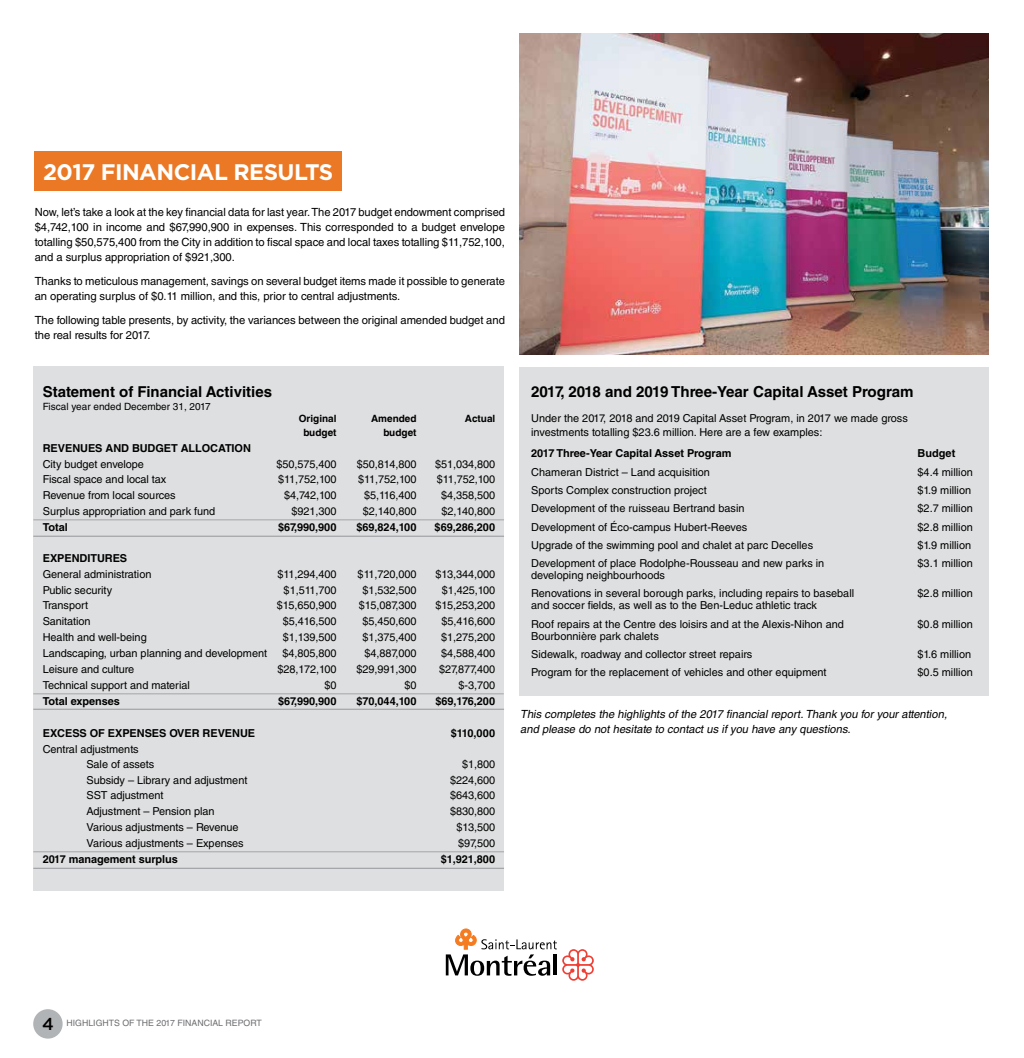
<style>
.page{position:relative;width:1024px;height:1058px;background:#fff}
.page>*{position:absolute;margin:0;border:0;box-sizing:border-box;transform-origin:0 0}
.t1{font:700 22.5px "Gotham";letter-spacing:-.025em;color:#fff}
.t2{font:700 15.12px "Helvetica LT Std";color:#000}
.t3{font:700 15px "Helvetica LT Std";color:#000}
.t4{font:11.25px/15px "Helvetica LT Std";letter-spacing:-.005em;color:#000}
.t5{font:italic 11.25px/15.1px "Helvetica LT Std";color:#000}
.t6{font:11px/18.2px "Helvetica LT Std";letter-spacing:-.005em;color:#000}
.t7{font:700 11px "Helvetica LT Std";letter-spacing:-.005em;color:#000}
.t8{font:700 11px "Helvetica LT";letter-spacing:-.005em;color:#000}
.t9{font:700 10px "Helvetica LT";color:#000}
.t10{font:10px "Helvetica LT Std";color:#000}
.t11{font:8.75px "Helvetica LT Std";color:#6d6e71}
.s1{font-family:"Helvetica LT"}
.s2{font-family:"Gotham";font-weight:500;font-size:17.25px;color:#000}
</style>
<div class="page">
<div style="left:33px;top:366px;width:471px;height:524px;background:#dedfe0"></div>
<div style="left:519px;top:367px;width:469px;height:328px;background:#dedfe0"></div>
<hr style="left:33px;top:535px;width:471px;height:2px;background:#a3a5a8">
<hr style="left:33px;top:519px;width:471px;height:1px;background:#a3a5a8">
<hr style="left:33px;top:693px;width:471px;height:1px;background:#a3a5a8">
<hr style="left:33px;top:708px;width:471px;height:2px;background:#a3a5a8">
<hr style="left:33px;top:851px;width:471px;height:1px;background:#a3a5a8">
<hr style="left:33px;top:867px;width:471px;height:2px;background:#a3a5a8">
<div style="left:34px;top:151px;width:308px;height:40px;background:#ea7824"></div>
<img style="left:519px;top:34px;width:469px;height:320px">
<svg style="left:446px;top:928px;width:148px;height:52px"></svg>
<div style="left:33px;top:1009px;width:30px;height:29px;background:#b1b4b6;border-radius:50%"></div>
<h1 class="t1" style="left:43px;top:157px;width:292px">2017 FINANCIAL RESULTS</h1>
<p class="t4" style="left:35px;top:204px;width:472px;text-align:justify">Now, let’s take a look at the key <span class="s1">financial data</span> for last year. The 2017 budget endowment comprised $4,742,100 in income and $67,990,900 in expenses. This corresponded to a budget envelope totalling $50,575,400 from the City in addition to fiscal space and local taxes totalling $11,752,100, and a surplus appropriation of $921,300.</p>
<p class="t4" style="left:35px;top:273px;width:472px">Thanks to meticulous management, savings on several budget items made it possible to generate an operating surplus of $0.11 million, and this, prior to central adjustments.</p>
<p class="t4" style="left:35px;top:312px;width:472px">The following table presents, by activity, the variances between the original amended budget and the real results for 2017.</p>
<h3 class="t3" style="left:43px;top:383px;width:231px">Statement of Financial Activities</h3>
<p class="t10" style="left:43px;top:400px;width:169px">Fiscal year ended December 31, 2017</p>
<p class="t9" style="left:299px;top:412px;width:39px">Original</p>
<p class="t9" style="left:371px;top:412px;width:47px">Amended</p>
<p class="t9" style="left:465px;top:412px;width:32px">Actual</p>
<p class="t9" style="left:303px;top:426px;width:35px">budget</p>
<p class="t9" style="left:383px;top:426px;width:35px">budget</p>
<p class="t8" style="left:43px;top:441px;width:210px">REVENUES AND BUDGET ALLOCATION</p>
<p class="t6" style="left:43px;top:454px;width:103px">City budget envelope</p>
<p class="t6" style="left:276px;top:454px;width:62px">$50,575,400</p>
<p class="t6" style="left:357px;top:454px;width:61px">$50,814,800</p>
<p class="t6" style="left:435px;top:454px;width:62px">$51,034,800</p>
<p class="t6" style="left:43px;top:470px;width:125px">Fiscal space and local tax</p>
<p class="t6" style="left:278px;top:470px;width:60px">$11,752,100</p>
<p class="t6" style="left:358px;top:470px;width:60px">$11,752,100</p>
<p class="t6" style="left:437px;top:470px;width:60px">$11,752,100</p>
<p class="t6" style="left:43px;top:486px;width:134px">Revenue from local sources</p>
<p class="t6" style="left:284px;top:486px;width:54px">$4,742,100</p>
<p class="t6" style="left:364px;top:486px;width:54px">$5,116,400</p>
<p class="t6" style="left:441px;top:486px;width:56px">$4,358,500</p>
<p class="t6" style="left:43px;top:502px;width:174px">Surplus appropriation and park fund</p>
<p class="t6" style="left:291px;top:502px;width:47px">$921,300</p>
<p class="t6" style="left:363px;top:502px;width:55px">$2,140,800</p>
<p class="t6" style="left:441px;top:502px;width:55px">$2,140,800</p>
<p class="t7" style="left:43px;top:520px;width:27px">Total</p>
<p class="t7" style="left:278px;top:520px;width:60px">$67,990,900</p>
<p class="t7" style="left:356px;top:520px;width:62px">$69,824,100</p>
<p class="t7" style="left:435px;top:520px;width:62px">$69,286,200</p>
<p class="t8" style="left:43px;top:551px;width:86px">EXPENDITURES</p>
<p class="t6" style="left:43px;top:564px;width:110px">General administration</p>
<p class="t6" style="left:278px;top:564px;width:61px">$11,294,400</p>
<p class="t6" style="left:358px;top:564px;width:61px">$11,720,000</p>
<p class="t6" style="left:435px;top:564px;width:61px">$13,344,000</p>
<p class="t6" style="left:43px;top:580px;width:71px">Public security</p>
<p class="t6" style="left:284px;top:580px;width:54px">$1,511,700</p>
<p class="t6" style="left:362px;top:580px;width:56px">$1,532,500</p>
<p class="t6" style="left:442px;top:580px;width:55px">$1,425,100</p>
<p class="t6" style="left:43px;top:596px;width:47px">Transport</p>
<p class="t6" style="left:277px;top:596px;width:61px">$15,650,900</p>
<p class="t6" style="left:359px;top:596px;width:59px">$15,087,300</p>
<p class="t6" style="left:435px;top:596px;width:61px">$15,253,200</p>
<p class="t6" style="left:43px;top:612px;width:49px">Sanitation</p>
<p class="t6" style="left:283px;top:612px;width:55px">$5,416,500</p>
<p class="t6" style="left:362px;top:612px;width:56px">$5,450,600</p>
<p class="t6" style="left:441px;top:612px;width:55px">$5,416,600</p>
<p class="t6" style="left:43px;top:628px;width:105px">Health and well-being</p>
<p class="t6" style="left:283px;top:628px;width:55px">$1,139,500</p>
<p class="t6" style="left:362px;top:628px;width:56px">$1,375,400</p>
<p class="t6" style="left:441px;top:628px;width:56px">$1,275,200</p>
<p class="t6" style="left:43px;top:644px;width:226px">Landscaping, urban planning and development</p>
<p class="t6" style="left:282px;top:644px;width:56px">$4,805,800</p>
<p class="t6" style="left:364px;top:644px;width:54px">$4,887,000</p>
<p class="t6" style="left:441px;top:644px;width:56px">$4,588,400</p>
<p class="t6" style="left:43px;top:660px;width:93px">Leisure and culture</p>
<p class="t6" style="left:277px;top:660px;width:61px">$28,172,100</p>
<p class="t6" style="left:356px;top:660px;width:62px">$29,991,300</p>
<p class="t6" style="left:439px;top:660px;width:58px">$27,877,400</p>
<p class="t6" style="left:43px;top:676px;width:149px">Technical support and material</p>
<p class="t6" style="left:324px;top:676px;width:14px">$0</p>
<p class="t6" style="left:404px;top:676px;width:14px">$0</p>
<p class="t6" style="left:459px;top:676px;width:38px">$-3,700</p>
<p class="t7" style="left:43px;top:694px;width:79px">Total expenses</p>
<p class="t7" style="left:278px;top:694px;width:60px">$67,990,900</p>
<p class="t7" style="left:356px;top:694px;width:62px">$70,044,100</p>
<p class="t7" style="left:435px;top:694px;width:61px">$69,176,200</p>
<p class="t8" style="left:43px;top:726px;width:214px">EXCESS OF EXPENSES OVER REVENUE</p>
<p class="t7" style="left:451px;top:726px;width:46px">$110,000</p>
<p class="t6" style="left:87px;top:741px;width:69px;line-height:15px;text-indent:-44px">Central adjustments<br>Sale of assets</p>
<p class="t6" style="left:462px;top:754px;width:35px">$1,800</p>
<p class="t6" style="left:87px;top:770px;width:162px">Subsidy – Library and adjustment</p>
<p class="t6" style="left:450px;top:770px;width:47px">$224,600</p>
<p class="t6" style="left:87px;top:786px;width:78px">SST adjustment</p>
<p class="t6" style="left:450px;top:786px;width:47px">$643,600</p>
<p class="t6" style="left:87px;top:802px;width:130px">Adjustment – Pension plan</p>
<p class="t6" style="left:450px;top:802px;width:47px">$830,800</p>
<p class="t6" style="left:87px;top:818px;width:153px">Various adjustments – Revenue</p>
<p class="t6" style="left:457px;top:818px;width:40px">$13,500</p>
<p class="t6" style="left:87px;top:834px;width:159px">Various adjustments – Expenses</p>
<p class="t6" style="left:458px;top:834px;width:39px">$97,500</p>
<p class="t7" style="left:43px;top:852px;width:137px">2017 management surplus</p>
<p class="t7" style="left:441px;top:852px;width:56px">$1,921,800</p>
<h2 class="t2" style="left:531px;top:382px;width:384px">2017, 2018 and 2019 Three-Year Capital Asset Program</h2>
<p class="t6" style="left:531px;top:412px;width:378px;line-height:13.8px">Under the 2017, 2018 and 2019 Capital Asset Program, in 2017 we made gross investments totalling $23.6 million. Here are a few examples:</p>
<p class="t7" style="left:531px;top:447px;width:202px">2017 Three-Year Capital Asset Program</p>
<p class="t7" style="left:917px;top:447px;width:39px">Budget</p>
<p class="t6" style="left:531px;top:462px;width:180px">Chameran District – Land acquisition</p>
<p class="t6" style="left:917px;top:462px;width:57px">$4.4 million</p>
<p class="t6" style="left:531px;top:481px;width:177px">Sports Complex construction project</p>
<p class="t6" style="left:917px;top:481px;width:55px">$1.9 million</p>
<p class="t6" style="left:531px;top:499px;width:215px">Development of the ruisseau Bertrand basin</p>
<p class="t6" style="left:917px;top:499px;width:57px">$2.7 million</p>
<p class="t6" style="left:531px;top:517px;width:218px">Development of Éco-campus Hubert-Reeves</p>
<p class="t6" style="left:917px;top:517px;width:57px">$2.8 million</p>
<p class="t6" style="left:531px;top:536px;width:283px">Upgrade of the swimming pool and chalet at parc Decelles</p>
<p class="t6" style="left:917px;top:536px;width:55px">$1.9 million</p>
<p class="t6" style="left:531px;top:554px;width:295px">Development of place Rodolphe-Rousseau and new parks in</p>
<p class="t6" style="left:917px;top:554px;width:57px">$3.1 million</p>
<p class="t6" style="left:531px;top:566px;width:324px">developing neighbourhoods<br>Renovations in several borough parks, including repairs to baseball</p>
<p class="t6" style="left:917px;top:584px;width:57px">$2.8 million</p>
<p class="t6" style="left:531px;top:596px;width:314px">and soccer fields, as well as to the Ben-Leduc athletic track<br>Roof repairs at the Centre des loisirs and at the Alexis-Nihon and</p>
<p class="t6" style="left:917px;top:614px;width:57px">$0.8 million</p>
<p class="t6" style="left:531px;top:626px;width:223px">Bourbonnière park chalets<br>Sidewalk, roadway and collector street repairs</p>
<p class="t6" style="left:917px;top:645px;width:55px">$1.6 million</p>
<p class="t6" style="left:531px;top:663px;width:297px">Program for the replacement of vehicles and other equipment</p>
<p class="t6" style="left:917px;top:663px;width:57px">$0.5 million</p>
<p class="t5" style="left:520px;top:706px;width:431px">This completes the highlights of the 2017 financial report.Thank you for your attention, and please do not hesitate to contact us if you have any questions.</p>
<p class="t11" style="left:42px;top:1017px;width:221px"><span class="s2">4</span> HIGHLIGHTS OF THE 2017 FINANCIAL REPORT</p>
</div>
